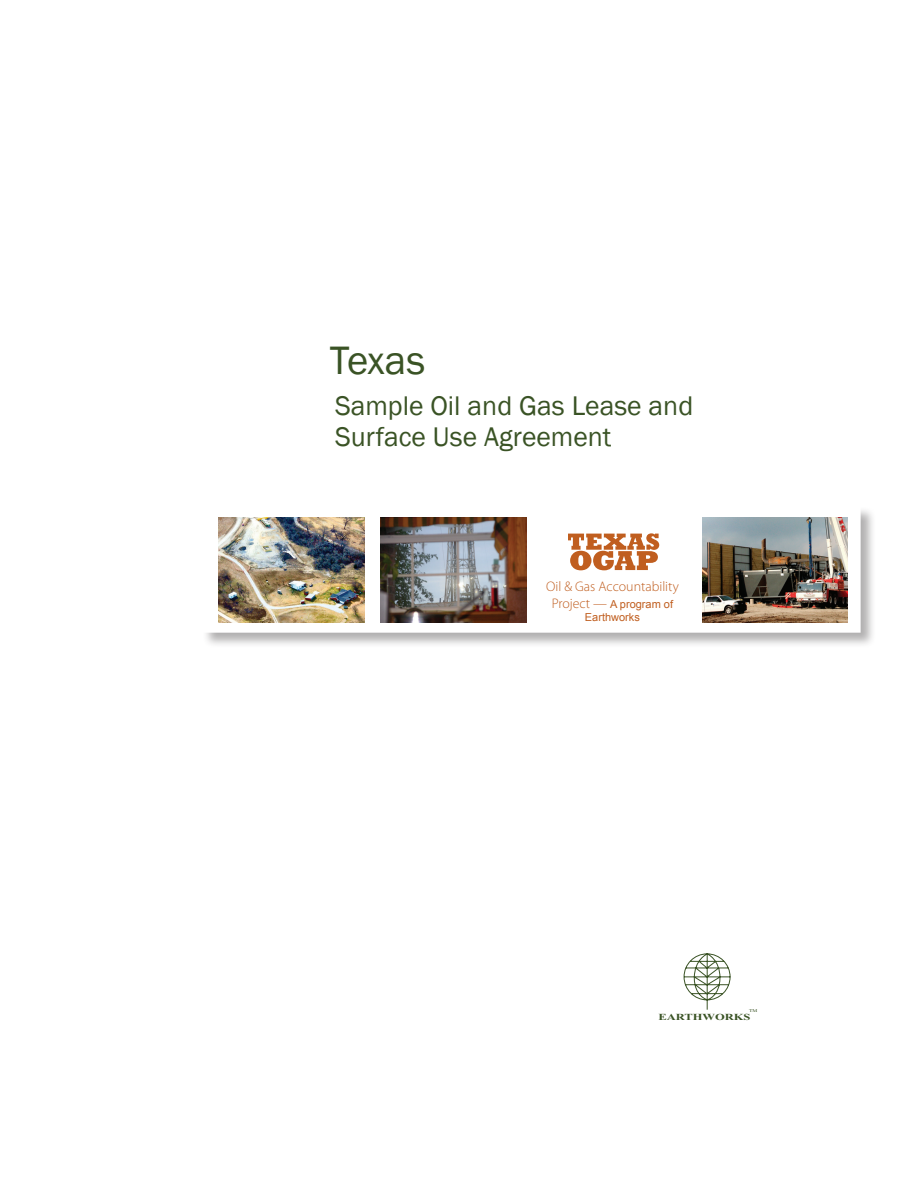
<style>
.page{position:relative;width:918px;height:1188px;background:#fff}
.page>*{position:absolute;margin:0;border:0;box-sizing:border-box;transform-origin:0 0}
.t1{font:40.8px "Franklin Gothic";letter-spacing:-.01em;color:#3a5325}
.t2{font:27.75px/31.5px "Franklin Gothic";color:#3a5325}
.t3{font:300 13.95px "Myriad Pro";color:#c05e1f}
.t4{font:10.95px/13.2px "Arial";color:#c05e1f;text-align:center}
.t5{font:700 9.3px "Times New Roman";color:#3a5325;scale:1.35 1}
.t6{font:4.35px "Times New Roman";color:#3a5325;scale:1.29 1}
.s1{font-family:"Myriad Pro";font-weight:300;font-size:13.95px}
</style>
<div class="page">
<div style="left:202px;top:506px;width:674px;height:142px;background:#231f20;opacity:.35"></div>
<div style="left:203px;top:507px;width:658px;height:126px;background:#fff"></div>
<img style="left:219px;top:517px;width:145px;height:105px">
<img style="left:702px;top:517px;width:146px;height:105px">
<img style="left:381px;top:517px;width:145px;height:105px">
<svg style="left:568px;top:533px;width:91px;height:37px"></svg>
<svg style="left:683px;top:953px;width:48px;height:57px"></svg>
<h1 class="t1" style="left:330px;top:335px;width:97px">Texas</h1>
<p class="t2" style="left:335px;top:390px;width:360px">Sample Oil and Gas Lease and<br>Surface Use Agreement</p>
<p class="t3" style="left:546px;top:578px;width:134px">Oil &amp; Gas Accountability</p>
<p class="t4" style="left:552px;top:598px;width:123px"><span class="s1">Project —</span> A program of<br>Earthworks</p>
<p class="t6" style="left:749px;top:1008px;width:8px">TM</p>
<p class="t5" style="left:658px;top:1010px;width:70px">EARTHWORKS</p>
</div>
